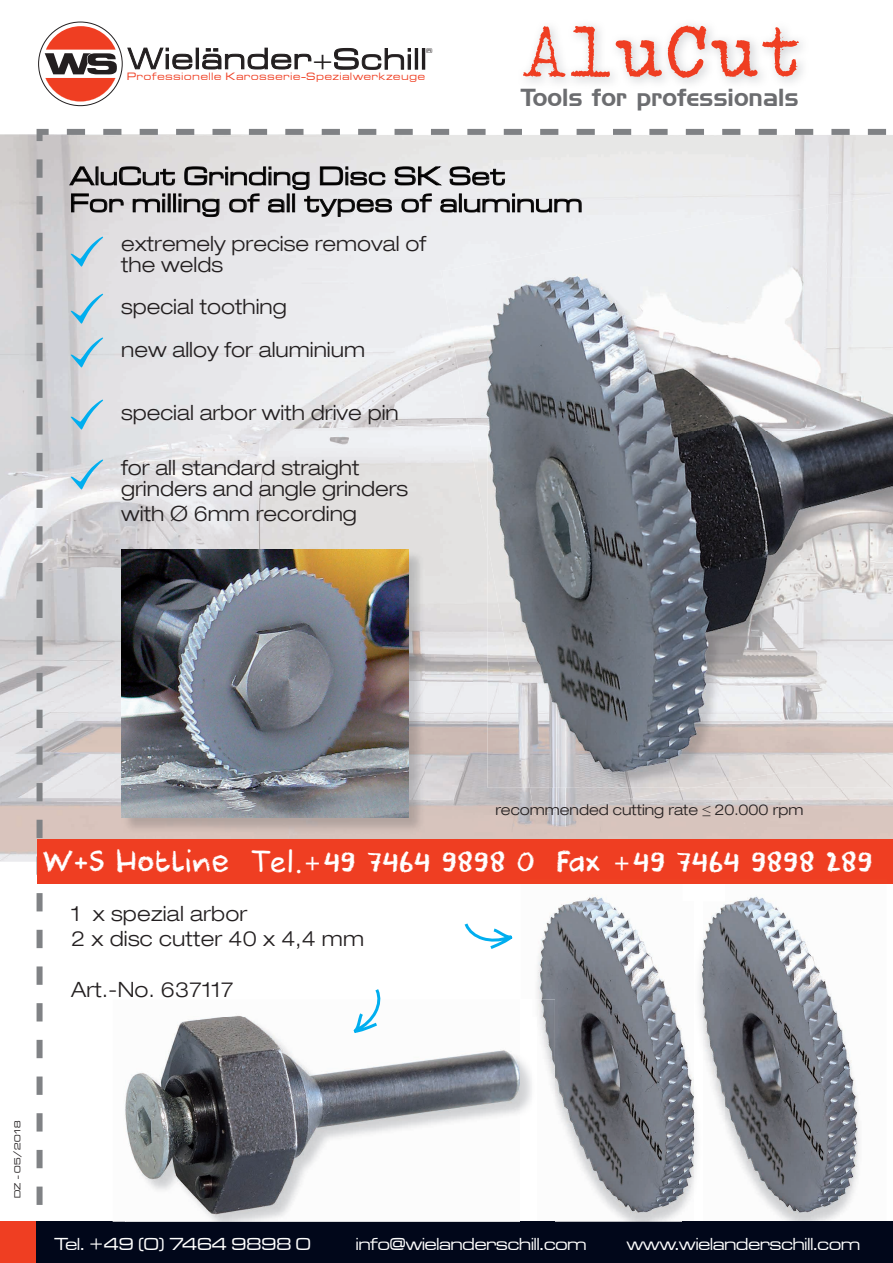
<style>
.page{position:relative;width:893px;height:1263px;background:#fff}
.page>*{position:absolute;margin:0;border:0;box-sizing:border-box;transform-origin:0 0}
.t1{font:90px "Mechanical Machine";letter-spacing:.025em;color:#ef3e22}
.t2{font:28.5px "DK Cool Crayon";letter-spacing:.025em;color:#fff}
.t3{font:27px/27px "Microgramma D Medi Exte";letter-spacing:.04em;color:#000}
.t4{font:24px "Handel Gothic BT";color:#6c6d70}
.t5{font:23.7px "Microgramma D Medi Exte";color:#231f20;scale:1.14 1}
.t6{font:300 expanded 21px/21px "Ford CE";color:#231f20}
.t7{font:18px "Microgramma D Medi Exte";color:#fff}
.t8{font:300 expanded 15px "Ford CE";color:#231f20}
.t9{font:11.1px "Microgramma D Medi Exte";letter-spacing:.085em;color:#ef3e22}
.t10{font:9px "Microgramma D Medi Exte";letter-spacing:.05em;color:#231f20}
.t11{font:7.05px "Microgramma D Medi Exte";color:#231f20}
.s1{font-family:"Times New Roman";font-weight:400;font-stretch:normal}
.s2{font-family:"Comic Sans MS"}
.s3{font-family:"Ebrima"}
</style>
<div class="page">
<img style="left:0;top:135px;width:367px;height:363px">
<img style="left:683px;top:135px;width:210px;height:58px">
<img style="left:367px;top:290px;width:105px;height:260px">
<img style="left:472px;top:542px;width:53px;height:298px">
<img style="left:0;top:498px;width:157px;height:364px">
<img style="left:157px;top:498px;width:211px;height:51px">
<img style="left:420px;top:550px;width:53px;height:290px">
<img style="left:525px;top:788px;width:368px;height:52px">
<img style="left:157px;top:834px;width:263px;height:6px">
<svg style="left:67px;top:129px;width:819px;height:6px"></svg>
<svg style="left:37px;top:129px;width:12px;height:1093px"></svg>
<div style="left:0;top:1222px;width:893px;height:41px;background:#01071a"></div>
<div style="left:0;top:1222px;width:36px;height:41px;background:#ef3e22"></div>
<div style="left:37px;top:840px;width:856px;height:44px;background:#ef3e22"></div>
<svg style="left:45px;top:26px;width:72px;height:76px"></svg>
<svg style="left:127px;top:47px;width:66px;height:23px"></svg>
<div style="left:196px;top:48px;width:3px;height:21px;border:1px solid #231f20"></div>
<svg style="left:202px;top:47px;width:110px;height:23px"></svg>
<svg style="left:334px;top:48px;width:77px;height:22px"></svg>
<div style="left:415px;top:48px;width:3px;height:22px;border:1px solid #231f20"></div>
<div style="left:422px;top:48px;width:3px;height:22px;border:1px solid #231f20"></div>
<img style="left:113px;top:1015px;width:420px;height:207px">
<img style="left:125px;top:1017px;width:396px;height:205px">
<svg style="left:465px;top:923px;width:47px;height:26px"></svg>
<svg style="left:354px;top:989px;width:27px;height:44px"></svg>
<img style="left:122px;top:550px;width:303px;height:284px">
<img style="left:121px;top:549px;width:287px;height:269px">
<img style="left:530px;top:788px;width:162px;height:27px">
<img style="left:441px;top:262px;width:50px;height:280px">
<div style="left:491px;top:245px;width:402px;height:32px;background:#eef0f3"></div>
<div style="left:588px;top:193px;width:305px;height:53px;background:#ecedf0"></div>
<img style="left:488px;top:277px;width:355px;height:511px">
<img style="left:842px;top:277px;width:51px;height:485px">
<img style="left:536px;top:901px;width:189px;height:321px">
<img style="left:725px;top:901px;width:139px;height:321px">
<img style="left:694px;top:901px;width:9px;height:321px">
<svg style="left:70px;top:236px;width:34px;height:31px"></svg>
<svg style="left:70px;top:293px;width:34px;height:31px"></svg>
<svg style="left:70px;top:337px;width:34px;height:31px"></svg>
<svg style="left:70px;top:399px;width:34px;height:31px"></svg>
<svg style="left:70px;top:459px;width:34px;height:31px"></svg>
<svg style="left:69px;top:166px;width:513px;height:51px;background:#c3c2c4"></svg>
<p class="t5" style="left:311px;top:47px;width:21px">+</p>
<p class="t11" style="left:426px;top:46px;width:8px">®</p>
<p class="t9" style="left:127px;top:69px;width:299px">Professionelle Karosserie-Spezialwerkzeuge</p>
<h1 class="t1" style="left:521px;top:3px;width:281px">AluCut</h1>
<p class="t4" style="left:521px;top:83px;width:279px">Tools for professionals</p>
<p class="t3" style="left:70px;top:162px;width:513px">AluCut Grinding Disc SK Set<br>For milling of all types of aluminum</p>
<p class="t6" style="left:121px;top:233px;width:306px">extremely precise removal of the welds</p>
<p class="t6" style="left:121px;top:286px;width:245px;line-height:42px">special toothing<br>new alloy for aluminium</p>
<p class="t6" style="left:121px;top:401px;width:279px">special arbor with drive pin</p>
<p class="t6" style="left:121px;top:457px;width:288px">for all standard straight grinders and angle grinders</p>
<p class="t6" style="left:121px;top:503px;width:237px">with Ø 6mm recording</p>
<p class="t8" style="left:495px;top:800px;width:309px">recommended cutting rate <span class="s1">≤</span> 20.000 rpm</p>
<h2 class="t2" style="left:43px;top:843px;width:832px">W<span class="s2">+</span>S Hotline <span class="s2">Tel.</span><span class="s3">+</span>49 7464 9898 0 Fax <span class="s3">+</span>49 7464 9898 289</h2>
<p class="t6" style="left:71px;top:900px;width:295px;line-height:25.2px">1 x spezial arbor<br>2 x disc cutter 40 x 4,4 mm</p>
<p class="t6" style="left:71px;top:978px;width:164px">Art.-No. 637117</p>
<p class="t10" style="left:12px;top:1198px;width:79px;rotate:-90deg">DZ - 05/2018</p>
<p class="t7" style="left:54px;top:1232px;width:258px">Tel. +49 (0) 7464 9898 0</p>
<p class="t7" style="left:356px;top:1232px;width:232px">info@wielanderschill.com</p>
<p class="t7" style="left:627px;top:1232px;width:235px">www.wielanderschill.com</p>
</div>
